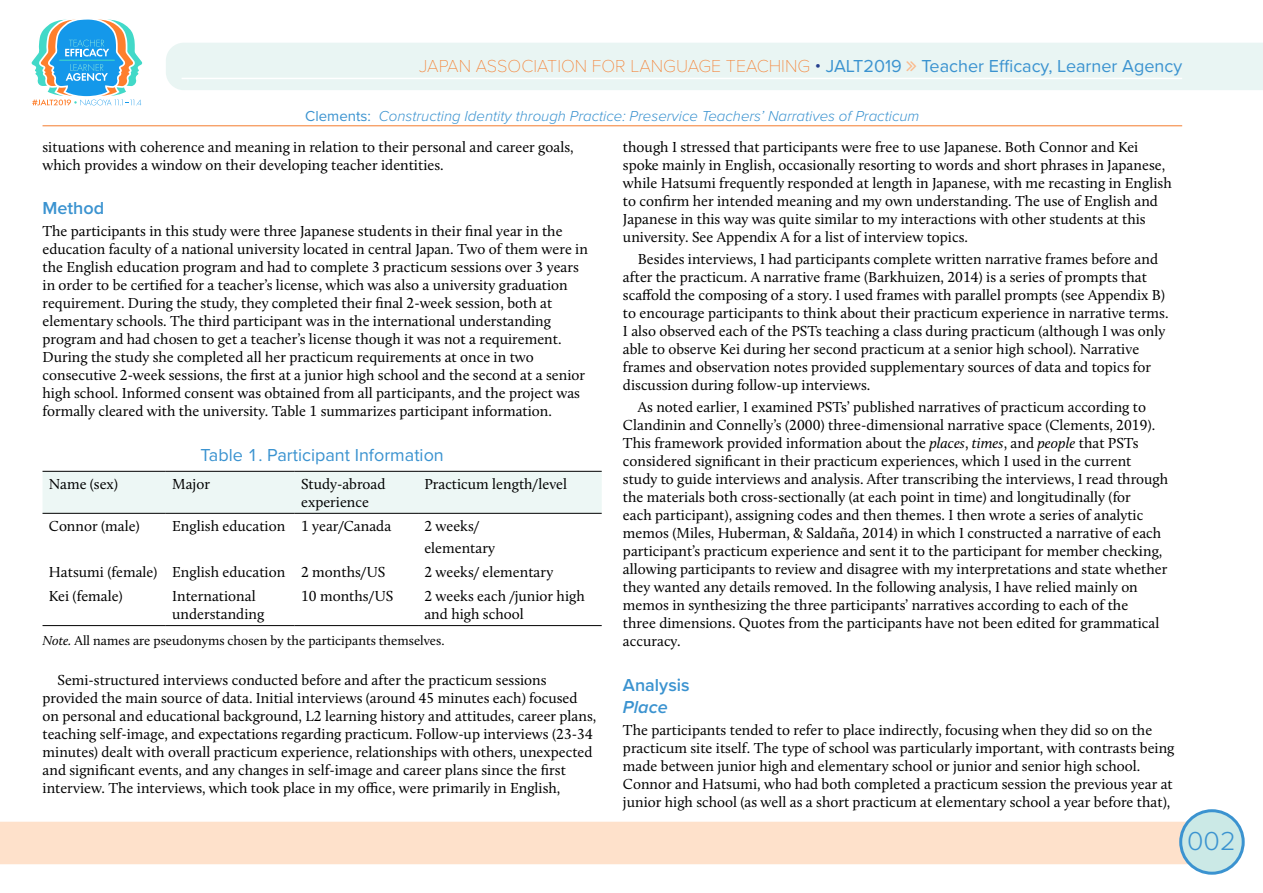
<style>
.page{position:relative;width:1263px;height:893px;background:#fff}
.page>*{position:absolute;margin:0;border:0;box-sizing:border-box;transform-origin:0 0}
.t1{font:300 27px "Proxima Nova";color:#3b93d0}
.t2{font:18px "Proxima Nova";color:#3b93d0}
.t3{font:600 18px "Proxima Nova";color:#3b93d0}
.t4{font:italic 600 18px "Proxima Nova";color:#3b93d0}
.t5{font:15px/18px "Calluna";color:#000}
.t6{font:italic 300 15px "Proxima Nova";color:#3b93d0}
.t7{font:13.5px "Calluna";color:#000}
.s1{font-family:"Proxima Nova T";font-weight:100;color:#f57d2e}
.s2{font-weight:300;color:#25408f}
.s3{font-weight:400;font-style:normal}
.s4{font-style:italic}
</style>
<div class="page">
<div style="left:0;top:822px;width:1190px;height:42px;background:#fee1cb"></div>
<div style="left:1181px;top:811px;width:62px;height:62px;background:#cbe9e6;border-radius:50%"></div>
<div style="left:1179px;top:809px;width:66px;height:66px;border:3px solid #3b93d0;border-radius:50%"></div>
<svg style="left:31px;top:19px;width:112px;height:87px"></svg>
<div style="left:166px;top:43px;width:1097px;height:47px;background:#e9f5f3"></div>
<hr style="left:182px;top:78px;width:1000px;height:1px;background:#fff">
<hr style="left:43px;top:126px;width:1139px;height:1px;background:#f57d2e">
<div style="left:43px;top:472px;width:559px;height:41px;background:#edf7f5"></div>
<hr style="left:43px;top:471px;width:123px;height:1px;background:#000">
<hr style="left:166px;top:471px;width:129px;height:1px;background:#000">
<hr style="left:295px;top:471px;width:123px;height:1px;background:#000">
<hr style="left:418px;top:471px;width:184px;height:1px;background:#000">
<hr style="left:43px;top:513px;width:123px;height:1px;background:#000">
<hr style="left:166px;top:513px;width:129px;height:1px;background:#000">
<hr style="left:295px;top:513px;width:123px;height:1px;background:#000">
<hr style="left:418px;top:513px;width:184px;height:1px;background:#000">
<hr style="left:43px;top:625px;width:123px;height:1px;background:#000">
<hr style="left:166px;top:625px;width:129px;height:1px;background:#000">
<hr style="left:295px;top:625px;width:123px;height:1px;background:#000">
<hr style="left:418px;top:625px;width:184px;height:1px;background:#000">
<svg style="left:907px;top:61px;width:9px;height:10px"></svg>
<p class="t2" style="left:419px;top:52px;width:764px"><span class="s1">JAPAN ASSOCIATION FOR LANGUAGE TEACHING</span> <span class="s2">•</span> JALT2019 Teacher Efficacy, Learner Agency</p>
<p class="t6" style="left:305px;top:105px;width:616px"><span class="s3">Clements:</span> Constructing Identity through Practice: Preservice Teachers’ Narratives of Practicum</p>
<p class="t5" style="left:43px;top:137px;width:533px">situations with coherence and meaning in relation to their personal and career goals, which provides a window on their developing teacher identities.</p>
<p class="t3" style="left:43px;top:195px;width:63px">Method</p>
<p class="t5" style="left:43px;top:222px;width:547px">The participants in this study were three Japanese students in their final year in the education faculty of a national university located in central Japan. Two of them were in the English education program and had to complete 3 practicum sessions over 3 years in order to be certified for a teacher’s license, which was also a university graduation requirement. During the study, they completed their final 2-week session, both at elementary schools. The third participant was in the international understanding program and had chosen to get a teacher’s license though it was not a requirement.<br>During the study she completed all her practicum requirements at once in two consecutive 2-week sessions, the first at a junior high school and the second at a senior high school. Informed consent was obtained from all participants, and the project was formally cleared with the university. Table 1 summarizes participant information.</p>
<p class="t2" style="left:200px;top:441px;width:245px">Table 1. Participant Information</p>
<p class="t5" style="left:49px;top:475px;width:71px">Name (sex)</p>
<p class="t5" style="left:172px;top:475px;width:39px">Major</p>
<p class="t5" style="left:301px;top:475px;width:86px">Study-abroad experience</p>
<p class="t5" style="left:424px;top:475px;width:144px">Practicum length/level</p>
<p class="t5" style="left:49px;top:517px;width:92px">Connor (male)</p>
<p class="t5" style="left:172px;top:517px;width:221px">English education 1 year/Canada</p>
<p class="t5" style="left:424px;top:515px;width:72px;line-height:22.2px">2 weeks/ elementary</p>
<p class="t5" style="left:49px;top:563px;width:338px">Hatsumi (female) English education 2 months/US</p>
<p class="t5" style="left:424px;top:563px;width:130px">2 weeks/ elementary</p>
<p class="t5" style="left:49px;top:587px;width:75px">Kei (female)</p>
<p class="t5" style="left:172px;top:587px;width:94px">International understanding</p>
<p class="t5" style="left:301px;top:587px;width:94px">10 months/US</p>
<p class="t5" style="left:424px;top:587px;width:162px">2 weeks each /junior high and high school</p>
<p class="t7" style="left:43px;top:632px;width:403px"><span class="s4">Note.</span> All names are pseudonyms chosen by the participants themselves.</p>
<p class="t5" style="left:43px;top:671px;width:555px;text-indent:15px">Semi-structured interviews conducted before and after the practicum sessions provided the main source of data. Initial interviews (around 45 minutes each) focused on personal and educational background, L2 learning history and attitudes, career plans, teaching self-image, and expectations regarding practicum. Follow-up interviews (23-34 minutes) dealt with overall practicum experience, relationships with others, unexpected and significant events, and any changes in self-image and career plans since the first interview. The interviews, which took place in my office, were primarily in English,</p>
<p class="t5" style="left:623px;top:137px;width:550px">though I stressed that participants were free to use Japanese. Both Connor and Kei spoke mainly in English, occasionally resorting to words and short phrases in Japanese, while Hatsumi frequently responded at length in Japanese, with me recasting in English to confirm her intended meaning and my own understanding. The use of English and Japanese in this way was quite similar to my interactions with other students at this university. See Appendix A for a list of interview topics.</p>
<p class="t5" style="left:623px;top:250px;width:547px;text-indent:15px">Besides interviews, I had participants complete written narrative frames before and after the practicum. A narrative frame (Barkhuizen, 2014) is a series of prompts that scaffold the composing of a story. I used frames with parallel prompts (see Appendix B) to encourage participants to think about their practicum experience in narrative terms.<br>I also observed each of the PSTs teaching a class during practicum (although I was only able to observe Kei during her second practicum at a senior high school). Narrative frames and observation notes provided supplementary sources of data and topics for discussion during follow-up interviews.</p>
<p class="t5" style="left:623px;top:398px;width:547px;text-indent:15px">As noted earlier, I examined PSTs’ published narratives of practicum according to Clandinin and Connelly’s (2000) three-dimensional narrative space (Clements, 2019).<br>This framework provided information about the <span class="s4">places</span>, <span class="s4">times</span>, and <span class="s4">people</span> that PSTs considered significant in their practicum experiences, which I used in the current study to guide interviews and analysis. After transcribing the interviews, I read through the materials both cross-sectionally (at each point in time) and longitudinally (for<br>each participant), assigning codes and then themes. I then wrote a series of analytic memos (Miles, Huberman, &amp; Saldaña, 2014) in which I constructed a narrative of each participant’s practicum experience and sent it to the participant for member checking, allowing participants to review and disagree with my interpretations and state whether they wanted any details removed. In the following analysis, I have relied mainly on memos in synthesizing the three participants’ narratives according to each of the<br>three dimensions. Quotes from the participants have not been edited for grammatical accuracy.</p>
<p class="t3" style="left:623px;top:671px;width:68px">Analysis</p>
<p class="t4" style="left:623px;top:693px;width:46px">Place</p>
<p class="t5" style="left:623px;top:721px;width:553px">The participants tended to refer to place indirectly, focusing when they did so on the practicum site itself. The type of school was particularly important, with contrasts being made between junior high and elementary school or junior and senior high school.<br>Connor and Hatsumi, who had both completed a practicum session the previous year at junior high school (as well as a short practicum at elementary school a year before that),</p>
<h1 class="t1" style="left:1187px;top:820px;width:50px">002</h1>
</div>
